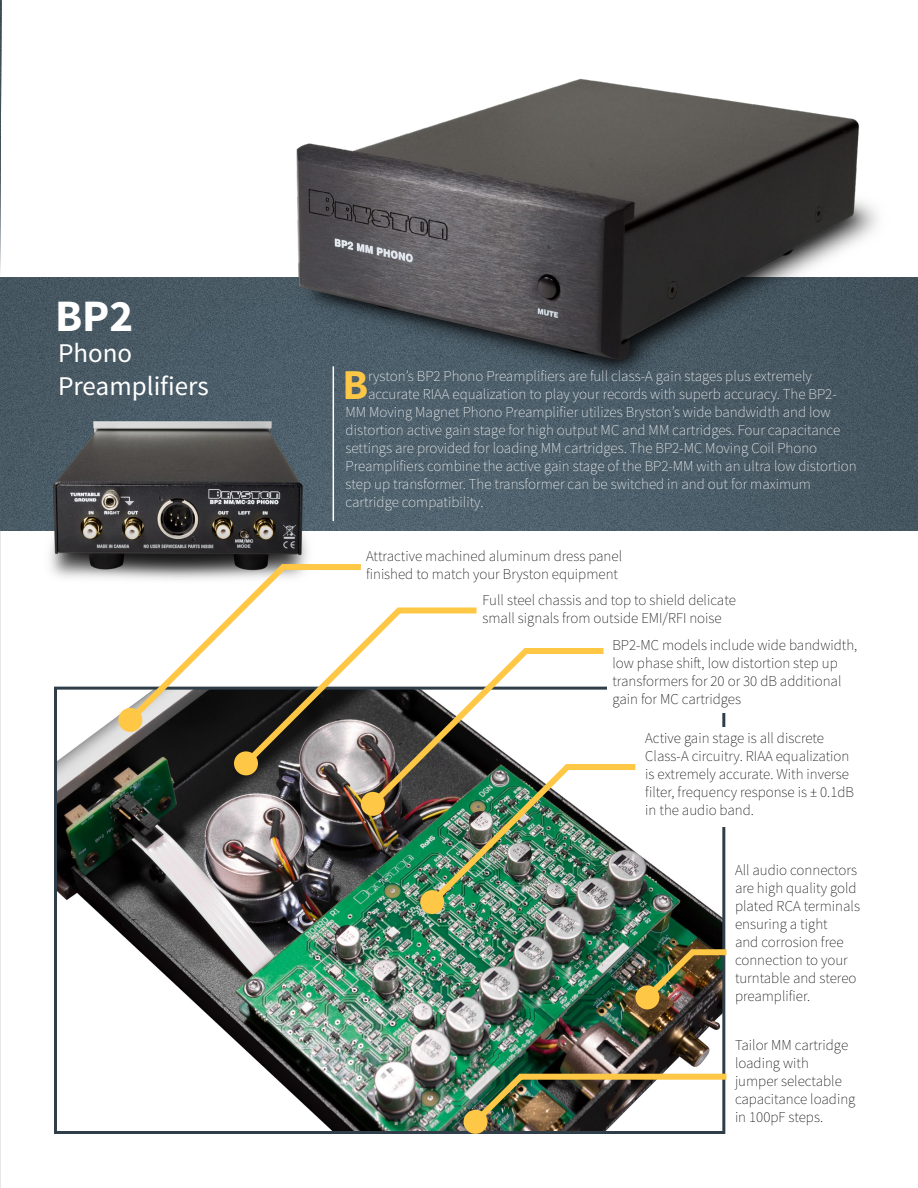
<style>
.page{position:relative;width:918px;height:1188px;background:#fff}
.page>*{position:absolute;margin:0;border:0;box-sizing:border-box;transform-origin:0 0}
.t1{font:700 45px "Source Sans Pro";color:#fff}
.t2{font:700 42.6px "Source Sans Pro";color:#fec745}
.t3{font:27px/32.4px "Source Sans Pro";color:#fff}
.t4{font:200 15px/18px "Source Sans Pro";color:#000}
.t5{font:200 15px "Source Sans Pro";color:#fff}
</style>
<div class="page">
<img style="left:0;top:0;width:918px;height:1062px">
<img style="left:257px;top:43px;width:661px;height:387px">
<img style="left:24px;top:415px;width:310px;height:168px">
<hr style="left:333px;top:366px;width:1px;height:155px;background:#fff">
<img style="left:58px;top:691px;width:663px;height:439px">
<div style="left:420px;top:890px;width:24px;height:24px;background:#fec745;border-radius:50%"></div>
<img style="left:467px;top:1071px;width:260px;height:59px">
<div style="left:464px;top:1110px;width:24px;height:24px;background:#fec745;border-radius:50%"></div>
<img style="left:639px;top:946px;width:91px;height:60px">
<div style="left:635px;top:985px;width:24px;height:24px;background:#fec745;border-radius:50%"></div>
<img style="left:122px;top:561px;width:519px;height:350px">
<div style="left:118px;top:708px;width:24px;height:24px;background:#fec745;border-radius:50%"></div>
<div style="left:608px;top:634px;width:256px;height:79px;background:#fff"></div>
<div style="left:641px;top:727px;width:223px;height:100px;background:#fff"></div>
<div style="left:730px;top:1034px;width:136px;height:100px;background:#fff"></div>
<div style="left:730px;top:859px;width:136px;height:150px;background:#fff"></div>
<h1 class="t1" style="left:55px;top:287px;width:80px">BP2</h1>
<h3 class="t3" style="left:58px;top:338px;width:152px">Phono<br>Preamplifiers</h3>
<h2 class="t2" style="left:342px;top:358px;width:27px">B</h2>
<p class="t5" style="left:368px;top:367px;width:445px">ryston’s BP2 Phono Preamplifiers are full class-A gain stages plus extremely</p>
<p class="t5" style="left:368px;top:385px;width:470px">accurate RIAA equalization to play your records with superb accuracy. The BP2-</p>
<p class="t5" style="left:346px;top:403px;width:487px">MM Moving Magnet Phono Preamplifier utilizes Bryston’s wide bandwidth and low</p>
<p class="t5" style="left:346px;top:421px;width:496px">distortion active gain stage for high output MC and MM cartridges. Four capacitance</p>
<p class="t5" style="left:346px;top:439px;width:473px">settings are provided for loading MM cartridges. The BP2-MC Moving Coil Phono</p>
<p class="t5" style="left:346px;top:457px;width:513px">Preamplifiers combine the active gain stage of the BP2-MM with an ultra low distortion</p>
<p class="t5" style="left:346px;top:475px;width:467px">step up transformer. The transformer can be switched in and out for maximum</p>
<p class="t5" style="left:346px;top:493px;width:139px">cartridge compatibility.</p>
<p class="t4" style="left:366px;top:547px;width:258px">Attractive machined aluminum dress panel finished to match your Bryston equipment</p>
<p class="t4" style="left:483px;top:591px;width:255px">Full steel chassis and top to shield delicate small signals from outside EMI/RFI noise</p>
<p class="t4" style="left:612px;top:636px;width:246px">BP2-MC models include wide bandwidth, low phase shift, low distortion step up transformers for 20 or 30 dB additional gain for MC cartridges</p>
<p class="t4" style="left:645px;top:729px;width:210px">Active gain stage is all discrete<br>Class-A circuitry. RIAA equalization is extremely accurate. With inverse filter, frequency response is ± 0.1dB in the audio band.</p>
<p class="t4" style="left:735px;top:861px;width:127px">All audio connectors are high quality gold plated RCA terminals ensuring a tight<br>and corrosion free connection to your turntable and stereo preamplifier.</p>
<p class="t4" style="left:735px;top:1036px;width:122px">Tailor MM cartridge loading with jumper selectable capacitance loading in 100pF steps.</p>
</div>
